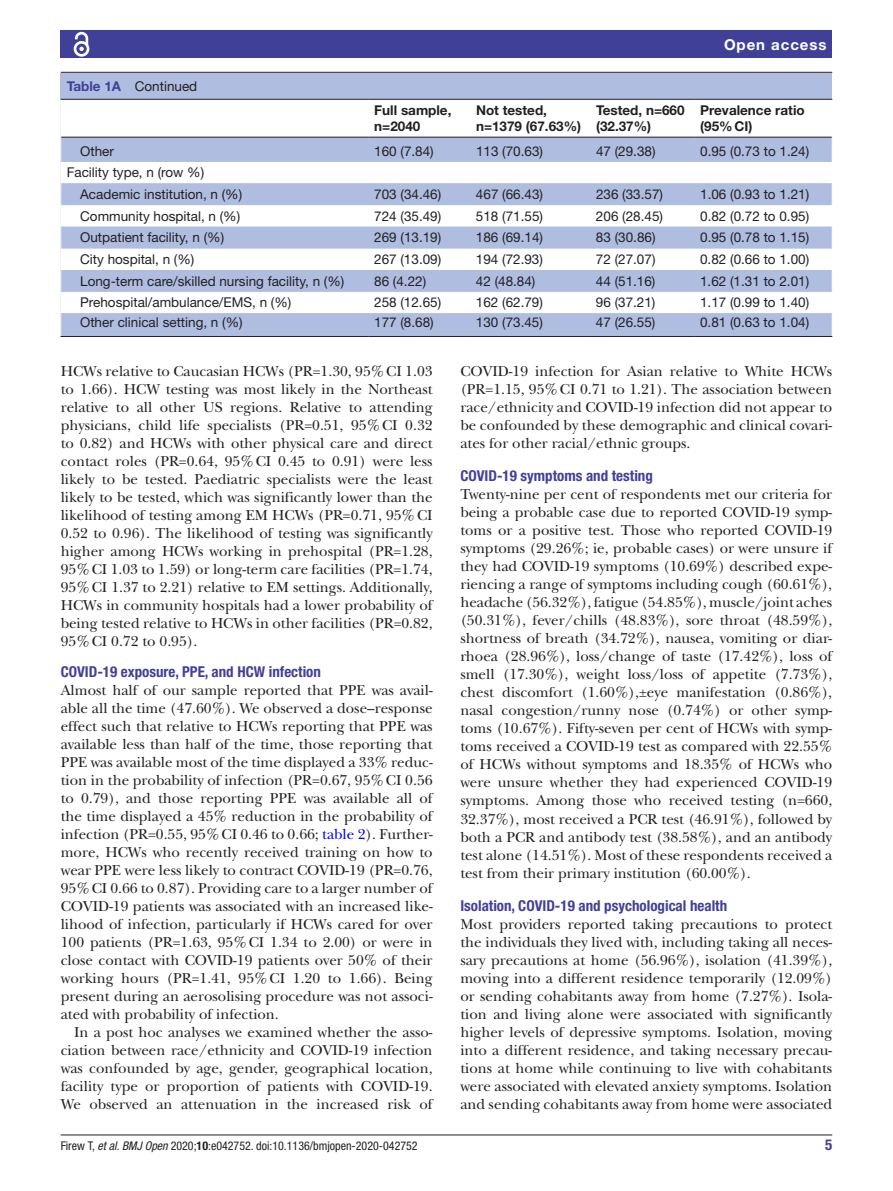
<style>
.page{position:relative;width:893px;height:1191px;background:#fff}
.page>*{position:absolute;margin:0;border:0;box-sizing:border-box;transform-origin:0 0}
.t1{font:15px/18px "New Baskerville";color:#231f20;text-align:justify}
.t2{font:700 condensed 15px "Helvetica Neue LT Std";color:#414099}
.t3{font:700 15px "Helvetica Neue LT Std";letter-spacing:.065em;color:#fff}
.t4{font:13.5px/21.6px "Helvetica Neue LT Std";color:#231f20}
.t5{font:700 13.5px/16.2px "Helvetica Neue LT Std";color:#231f20}
.t6{font:condensed 12px "Helvetica Neue LT Std";color:#231f20}
.s1{font-weight:700;color:#414099}
.s2{color:#00f}
.s3{font-style:italic}
.s4{font-weight:700}
</style>
<div class="page">
<hr style="left:61px;top:1134px;width:771px;height:1px;background:#231f20">
<div style="left:61px;top:31px;width:771px;height:27px;background:#414099"></div>
<svg style="left:73px;top:31px;width:17px;height:26px"></svg>
<div style="left:61px;top:91px;width:771px;height:246px;background:#afbde1"></div>
<div style="left:61px;top:100px;width:771px;height:37px;background:#fff"></div>
<svg style="left:61px;top:138px;width:771px;height:198px"></svg>
<hr style="left:61px;top:99px;width:307px;height:1px;background:#231f20">
<hr style="left:61px;top:137px;width:307px;height:1px;background:#231f20">
<hr style="left:368px;top:99px;width:102px;height:1px;background:#231f20">
<hr style="left:368px;top:137px;width:102px;height:1px;background:#231f20">
<hr style="left:470px;top:99px;width:120px;height:1px;background:#231f20">
<hr style="left:470px;top:137px;width:120px;height:1px;background:#231f20">
<hr style="left:590px;top:99px;width:104px;height:1px;background:#231f20">
<hr style="left:590px;top:137px;width:104px;height:1px;background:#231f20">
<hr style="left:694px;top:99px;width:138px;height:1px;background:#231f20">
<hr style="left:694px;top:137px;width:138px;height:1px;background:#231f20">
<hr style="left:61px;top:336px;width:307px;height:1px;background:#231f20">
<hr style="left:368px;top:336px;width:102px;height:1px;background:#231f20">
<hr style="left:470px;top:336px;width:120px;height:1px;background:#231f20">
<hr style="left:590px;top:336px;width:104px;height:1px;background:#231f20">
<hr style="left:694px;top:336px;width:138px;height:1px;background:#231f20">
<svg style="left:60px;top:137px;width:1px;height:199px"></svg>
<div style="left:61px;top:73px;width:771px;height:18px;background:#afbde1"></div>
<hr style="left:61px;top:72px;width:771px;height:1px;background:#231f20">
<p class="t4" style="left:67px;top:75px;width:132px"><span class="s1">Table 1A</span> Continued</p>
<p class="t3" style="left:724px;top:35px;width:104px">Open access</p>
<p class="t5" style="left:374px;top:102px;width:79px">Full sample, n=2040</p>
<p class="t5" style="left:476px;top:102px;width:107px">Not tested, n=1379 (67.63%)</p>
<p class="t5" style="left:596px;top:102px;width:90px">Tested, n=660 (32.37%)</p>
<p class="t5" style="left:700px;top:102px;width:106px">Prevalence ratio (95%CI)</p>
<p class="t4" style="left:80px;top:140px;width:35px">Other</p>
<p class="t4" style="left:374px;top:140px;width:61px">160 (7.84)</p>
<p class="t4" style="left:476px;top:140px;width:69px">113 (70.63)</p>
<p class="t4" style="left:596px;top:140px;width:61px">47 (29.38)</p>
<p class="t4" style="left:700px;top:140px;width:111px">0.95 (0.73 to 1.24)</p>
<p class="t4" style="left:80px;top:162px;width:164px;text-indent:-14px">Facility type, n (row %)<br>Academic institution, n (%)</p>
<p class="t4" style="left:374px;top:183px;width:69px">703 (34.46)</p>
<p class="t4" style="left:476px;top:183px;width:69px">467 (66.43)</p>
<p class="t4" style="left:596px;top:183px;width:69px">236 (33.57)</p>
<p class="t4" style="left:700px;top:183px;width:111px">1.06 (0.93 to 1.21)</p>
<p class="t4" style="left:80px;top:205px;width:162px">Community hospital, n (%)</p>
<p class="t4" style="left:374px;top:205px;width:69px">724 (35.49)</p>
<p class="t4" style="left:476px;top:205px;width:69px">518 (71.55)</p>
<p class="t4" style="left:596px;top:205px;width:69px">206 (28.45)</p>
<p class="t4" style="left:700px;top:205px;width:111px">0.82 (0.72 to 0.95)</p>
<p class="t4" style="left:80px;top:227px;width:146px">Outpatient facility, n (%)</p>
<p class="t4" style="left:374px;top:227px;width:69px">269 (13.19)</p>
<p class="t4" style="left:476px;top:227px;width:69px">186 (69.14)</p>
<p class="t4" style="left:596px;top:227px;width:61px">83 (30.86)</p>
<p class="t4" style="left:700px;top:227px;width:111px">0.95 (0.78 to 1.15)</p>
<p class="t4" style="left:80px;top:248px;width:116px">City hospital, n (%)</p>
<p class="t4" style="left:374px;top:248px;width:69px">267 (13.09)</p>
<p class="t4" style="left:476px;top:248px;width:69px">194 (72.93)</p>
<p class="t4" style="left:596px;top:248px;width:61px">72 (27.07)</p>
<p class="t4" style="left:700px;top:248px;width:111px">0.82 (0.66 to 1.00)</p>
<p class="t4" style="left:80px;top:270px;width:266px">Long-term care/skilled nursing facility, n (%)</p>
<p class="t4" style="left:374px;top:270px;width:54px">86 (4.22)</p>
<p class="t4" style="left:476px;top:270px;width:61px">42 (48.84)</p>
<p class="t4" style="left:596px;top:270px;width:61px">44 (51.16)</p>
<p class="t4" style="left:700px;top:270px;width:111px">1.62 (1.31 to 2.01)</p>
<p class="t4" style="left:80px;top:291px;width:213px">Prehospital/ambulance/EMS, n (%)</p>
<p class="t4" style="left:374px;top:291px;width:69px">258 (12.65)</p>
<p class="t4" style="left:476px;top:291px;width:69px">162 (62.79)</p>
<p class="t4" style="left:596px;top:291px;width:61px">96 (37.21)</p>
<p class="t4" style="left:700px;top:291px;width:111px">1.17 (0.99 to 1.40)</p>
<p class="t4" style="left:80px;top:312px;width:164px">Other clinical setting, n (%)</p>
<p class="t4" style="left:374px;top:312px;width:61px">177 (8.68)</p>
<p class="t4" style="left:476px;top:312px;width:69px">130 (73.45)</p>
<p class="t4" style="left:596px;top:312px;width:61px">47 (26.55)</p>
<p class="t4" style="left:700px;top:312px;width:111px">0.81 (0.63 to 1.04)</p>
<p class="t1" style="left:61px;top:362px;width:373px">HCWs relative to Caucasian HCWs (PR=1.30, 95%CI 1.03 to 1.66). HCW testing was most likely in the Northeast relative to all other US regions. Relative to attending physicians, child life specialists (PR=0.51, 95%CI 0.32 to 0.82) and HCWs with other physical care and direct contact roles (PR=0.64, 95%CI 0.45 to 0.91) were less likely to be tested. Paediatric specialists were the least likely to be tested, which was significantly lower than the likelihood of testing among EM HCWs (PR=0.71, 95%CI 0.52 to 0.96). The likelihood of testing was significantly higher among HCWs working in prehospital (PR=1.28, 95%CI 1.03 to 1.59) or long-term care facilities (PR=1.74, 95%CI 1.37 to 2.21) relative to EM settings. Additionally, HCWs in community hospitals had a lower probability of being tested relative to HCWs in other facilities (PR=0.82, 95%CI 0.72 to 0.95).</p>
<p class="t2" style="left:61px;top:663px;width:262px">COVID-19 exposure, PPE, and HCW infection</p>
<p class="t1" style="left:61px;top:681px;width:373px">Almost half of our sample reported that PPE was avail&shy;able all the time (47.60%). We observed a dose–response effect such that relative to HCWs reporting that PPE was available less than half of the time, those reporting that PPE was available most of the time displayed a 33% reduc&shy;tion in the probability of infection (PR=0.67, 95%CI 0.56 to 0.79), and those reporting PPE was available all of the time displayed a 45% reduction in the probability of infection (PR=0.55, 95%CI 0.46 to 0.66; <span class="s2">table 2</span>). Further&shy;more, HCWs who recently received training on how to wear PPE were less likely to contract COVID-19 (PR=0.76, 95%CI 0.66 to 0.87). Providing care to a larger number of COVID-19 patients was associated with an increased like&shy;lihood of infection, particularly if HCWs cared for over 100 patients (PR=1.63, 95%CI 1.34 to 2.00) or were in close contact with COVID-19 patients over 50% of their working hours (PR=1.41, 95%CI 1.20 to 1.66). Being present during an aerosolising procedure was not associ&shy;ated with probability of infection.</p>
<p class="t1" style="left:61px;top:1023px;width:373px;text-indent:14px">In a post hoc analyses we examined whether the asso&shy;ciation between race/ethnicity and COVID-19 infection was confounded by age, gender, geographical location, facility type or proportion of patients with COVID-19.<br>We observed an attenuation in the increased risk of</p>
<p class="t1" style="left:460px;top:362px;width:373px">COVID-19 infection for Asian relative to White HCWs (PR=1.15, 95%CI 0.71 to 1.21). The association between race/ethnicity and COVID-19 infection did not appear to be confounded by these demographic and clinical covari&shy;ates for other racial/ethnic groups.</p>
<p class="t2" style="left:460px;top:467px;width:194px">COVID-19 symptoms and testing</p>
<p class="t1" style="left:460px;top:485px;width:373px">Twenty-nine per cent of respondents met our criteria for being a probable case due to reported COVID-19 symp&shy;toms or a positive test. Those who reported COVID-19 symptoms (29.26%; ie, probable cases) or were unsure if they had COVID-19 symptoms (10.69%) described expe&shy;riencing a range of symptoms including cough (60.61%), headache (56.32%), fatigue (54.85%), muscle/joint aches (50.31%), fever/chills (48.83%), sore throat (48.59%), shortness of breath (34.72%), nausea, vomiting or diar&shy;rhoea (28.96%), loss/change of taste (17.42%), loss of smell (17.30%), weight loss/loss of appetite (7.73%), chest discomfort (1.60%),±eye manifestation (0.86%), nasal congestion/runny nose (0.74%) or other symp&shy;toms (10.67%). Fifty-seven per cent of HCWs with symp&shy;toms received a COVID-19 test as compared with 22.55% of HCWs without symptoms and 18.35% of HCWs who were unsure whether they had experienced COVID-19 symptoms. Among those who received testing (n=660, 32.37%), most received a PCR test (46.91%), followed by both a PCR and antibody test (38.58%), and an antibody test alone (14.51%). Most of these respondents received a test from their primary institution (60.00%).</p>
<p class="t2" style="left:460px;top:897px;width:268px">Isolation, COVID-19 and psychological health</p>
<p class="t1" style="left:460px;top:915px;width:373px">Most providers reported taking precautions to protect the individuals they lived with, including taking all neces&shy;sary precautions at home (56.96%), isolation (41.39%), moving into a different residence temporarily (12.09%) or sending cohabitants away from home (7.27%). Isola&shy;tion and living alone were associated with significantly higher levels of depressive symptoms. Isolation, moving into a different residence, and taking necessary precau&shy;tions at home while continuing to live with cohabitants were associated with elevated anxiety symptoms. Isolation and sending cohabitants away from home were associated</p>
<p class="t6" style="left:61px;top:1138px;width:358px">Firew T, <span class="s3">et al</span>. <span class="s3">BMJ Open</span> 2020;<span class="s4">10</span>:e042752. doi:10.1136/bmjopen-2020-042752</p>
<p class="t2" style="left:825px;top:1135px;width:9px">5</p>
</div>
